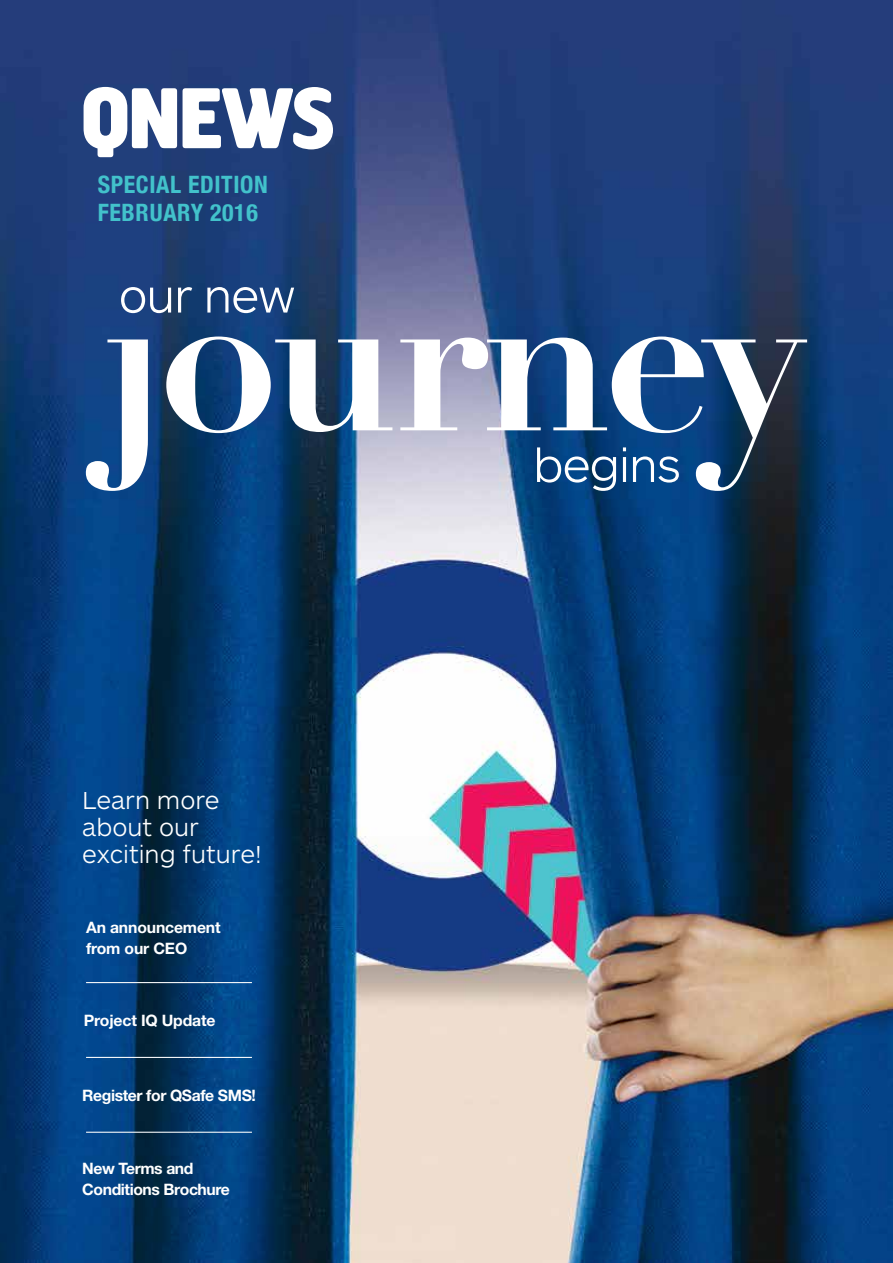
<style>
.page{position:relative;width:893px;height:1263px;background:#fff}
.page>*{position:absolute;margin:0;border:0;box-sizing:border-box;transform-origin:0 0}
.t1{font:700 89.85px "Creighton";letter-spacing:.01em;color:#fff}
.t2{font:300 25.5px/27px "ARS Maquette";color:#fff}
.t3{font:700 condensed 23.85px/28.7px "Helvetica Neue";letter-spacing:.025em;color:#42c2cb}
.t4{font:700 15.75px/21px "Helvetica Neue";letter-spacing:-.025em;color:#fff}
</style>
<div class="page">
<img style="left:0;top:0;width:893px;height:1263px">
<svg style="left:86px;top:336px;width:721px;height:155px"></svg>
<svg style="left:121px;top:287px;width:173px;height:26px"></svg>
<hr style="left:86px;top:982px;width:166px;height:1px;background:#fff">
<hr style="left:86px;top:1057px;width:166px;height:1px;background:#fff">
<hr style="left:86px;top:1132px;width:166px;height:1px;background:#fff">
<h1 class="t1" style="left:82px;top:66px;width:253px">QNEWS</h1>
<h3 class="t3" style="left:98px;top:168px;width:171px">SPECIAL EDITION<br>FEBRUARY 2016</h3>
<h2 class="t2" style="left:82px;top:785px;width:181px">Learn more about our exciting future!</h2>
<p class="t4" style="left:86px;top:917px;width:136px">An announcement from our CEO</p>
<p class="t4" style="left:84px;top:1010px;width:133px">Project IQ Update</p>
<p class="t4" style="left:82px;top:1084px;width:175px">Register for QSafe SMS!</p>
<p class="t4" style="left:82px;top:1157px;width:149px">New Terms and<br>Conditions Brochure</p>
</div>
